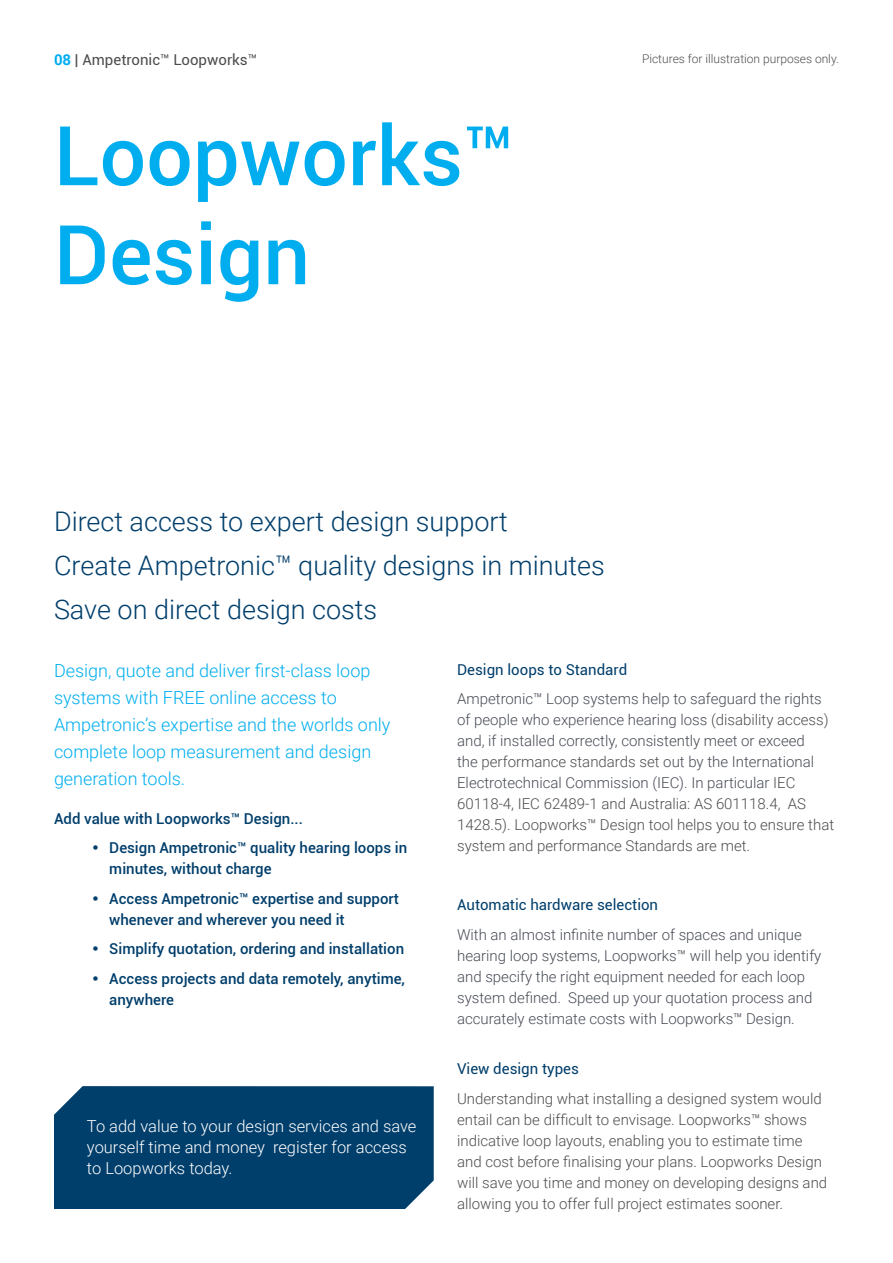
<style>
.page{position:relative;width:893px;height:1263px;background:#fff}
.page>*{position:absolute;margin:0;border:0;box-sizing:border-box;transform-origin:0 0}
.t1{font:500 82.5px/99px "Roboto";color:#00aeef}
.t2{font:300 27px/44px "Roboto";color:#003e6b}
.t3{font:300 18px/27px "Roboto";color:#00aeef}
.t4{font:300 16.5px/21px "Roboto";color:#fff}
.t5{font:300 15px/21px "Roboto";color:#474c55}
.t6{font:300 15px/21px "Roboto";color:#4d4d4f}
.t7{font:500 15px/29.5px "Roboto";color:#003e6b}
.t8{font:15px "Roboto";color:#003e6b}
.t9{font:15px "Roboto";color:#4d4d4f}
.t10{font:300 12px "Roboto";color:#4d4d4f}
.s1{font-weight:700;color:#00aeef}
.s2{color:#4d4d4f}
</style>
<div class="page">
<div style="left:54px;top:1086px;width:380px;height:123px;background:#003e6b"></div>
<p class="t9" style="left:54px;top:49px;width:205px"><span class="s1">08</span> | Ampetronic™ Loopworks™</p>
<h1 class="t1" style="left:54px;top:103px;width:462px">Loopworks™<br>Design</h1>
<p class="t10" style="left:642px;top:50px;width:198px">Pictures for illustration purposes only.</p>
<h2 class="t2" style="left:54px;top:499px;width:552px">Direct access to expert design support<br>Create Ampetronic™ quality designs in minutes<br>Save on direct design costs</h2>
<p class="t3" style="left:54px;top:656px;width:338px">Design, quote and deliver first-class loop systems with FREE online access to Ampetronic’s expertise and the worlds only complete loop measurement and design generation tools.</p>
<p class="t7" style="left:109px;top:803px;width:299px;text-indent:-55px">Add value with Loopworks™ Design...<br>Design Ampetronic™ quality hearing loops in</p>
<p class="t7" style="left:109px;top:854px;width:291px">minutes, without charge<br>Access Ampetronic™ expertise and support</p>
<p class="t7" style="left:109px;top:904px;width:297px">whenever and wherever you need it<br>Simplify quotation, ordering and installation<br>Access projects and data remotely, anytime,</p>
<p class="t7" style="left:109px;top:984px;width:66px">anywhere</p>
<p class="t4" style="left:87px;top:1115px;width:331px">To add value to your design services and save yourself time and money register for access to Loopworks today.</p>
<p class="t8" style="left:457px;top:659px;width:172px">Design loops to Standard</p>
<p class="t5" style="left:457px;top:688px;width:379px">Ampetronic™ Loop systems help to safeguard the rights of people who experience hearing loss <span class="s2">(disability access) </span>and, if installed correctly, consistently meet or exceed<br>the <span class="s2">performance standards set</span> out by the International Electrotechnical Commission (IEC). In particular <span class="s2">IEC 60118-4, IEC 62489-1 and Australia: AS 601118.4, AS 1428.5). Loopworks™ Design tool helps you to ensure that system and performance Standards are met.</span></p>
<p class="t8" style="left:457px;top:894px;width:203px">Automatic hardware selection</p>
<p class="t5" style="left:457px;top:923px;width:366px">With an almost infinite number of spaces and unique hearing loop systems, Loopworks™ will help you identify and specify the right equipment needed for each loop system defined. Speed up your quotation process and accurately estimate costs with Loopworks™ Design.</p>
<p class="t8" style="left:457px;top:1058px;width:123px">View design types</p>
<p class="t6" style="left:457px;top:1087px;width:372px">Understanding what installing a designed system would entail can be difficult to envisage. Loopworks™ shows indicative loop layouts, enabling you to estimate time and cost before finalising your plans. Loopworks Design will save you time and money on developing designs and allowing you to offer full project estimates sooner.</p>
</div>
